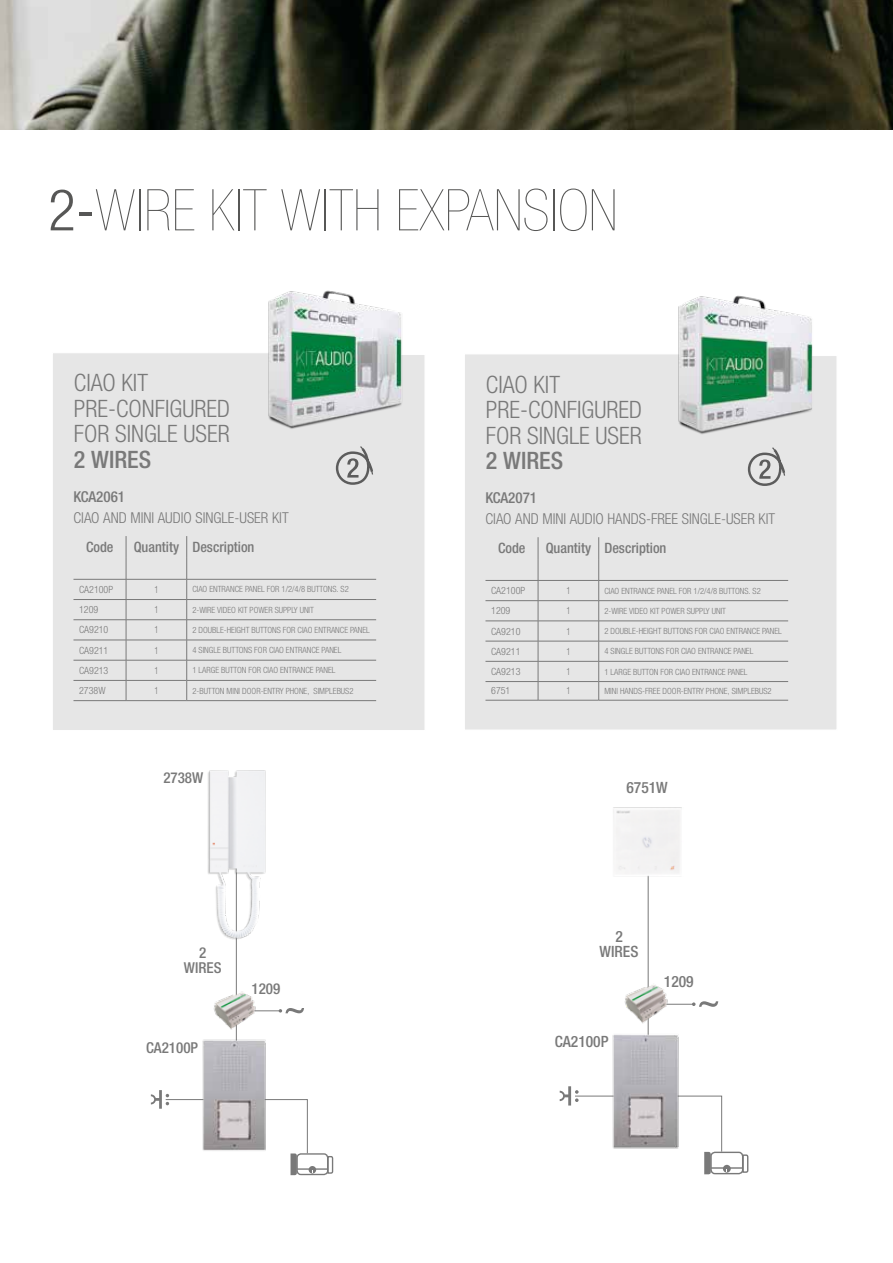
<style>
.page{position:relative;width:893px;height:1263px;background:#fff}
.page>*{position:absolute;margin:0;border:0;box-sizing:border-box;transform-origin:0 0}
.t1{font:200 condensed 57.6px "Helvetica Neue LTW1 G";color:#575756}
.t2{font:300 condensed 24px/25.5px "Helvetica Neue LTW1 G";color:#797979}
.t3{font:500 condensed 24px "Helvetica Neue LTW1 G";color:#797979}
.t4{font:500 condensed 15.6px/15.5px "Helvetica Neue LTW1 G";color:#797979;text-align:center}
.t5{font:300 condensed 15px "Helvetica Neue LTW1 G";color:#797979}
.t6{font:500 condensed 15px/14.9px "Helvetica Neue LTW1 G";color:#797979;text-align:center}
.t7{font:500 condensed 14.25px "Helvetica Neue LTW1 G";color:#797979}
.t8{font:300 condensed 10.05px "Helvetica Neue LTW1 G";color:#797979}
.t9{font:300 condensed 10.05px "Helvetica Neue LTW1 G";color:#797979;scale:.85 1}
.t10{font:300 condensed 8.55px "Helvetica Neue LTW1 G";color:#797979}
.s1{font-weight:300}
</style>
<div class="page">
<img style="left:0;top:0;width:893px;height:130px">
<div style="left:53px;top:353px;width:372px;height:377px;background:#e6e6e6"></div>
<div style="left:465px;top:354px;width:372px;height:376px;background:#e6e6e6"></div>
<hr style="left:73px;top:579px;width:53px;height:1px;background:#797979">
<hr style="left:126px;top:579px;width:61px;height:1px;background:#797979">
<hr style="left:187px;top:579px;width:189px;height:1px;background:#797979">
<hr style="left:73px;top:599px;width:53px;height:1px;background:#797979">
<hr style="left:126px;top:599px;width:61px;height:1px;background:#797979">
<hr style="left:187px;top:599px;width:189px;height:1px;background:#797979">
<hr style="left:73px;top:619px;width:53px;height:1px;background:#797979">
<hr style="left:126px;top:619px;width:61px;height:1px;background:#797979">
<hr style="left:187px;top:619px;width:189px;height:1px;background:#797979">
<hr style="left:73px;top:640px;width:53px;height:1px;background:#797979">
<hr style="left:126px;top:640px;width:61px;height:1px;background:#797979">
<hr style="left:187px;top:640px;width:189px;height:1px;background:#797979">
<hr style="left:73px;top:660px;width:53px;height:1px;background:#797979">
<hr style="left:126px;top:660px;width:61px;height:1px;background:#797979">
<hr style="left:187px;top:660px;width:189px;height:1px;background:#797979">
<svg style="left:126px;top:536px;width:1px;height:164px"></svg>
<svg style="left:186px;top:536px;width:1px;height:164px"></svg>
<hr style="left:73px;top:700px;width:53px;height:1px;background:#797979">
<hr style="left:126px;top:700px;width:61px;height:1px;background:#797979">
<hr style="left:187px;top:700px;width:189px;height:1px;background:#797979">
<hr style="left:73px;top:680px;width:53px;height:1px;background:#797979">
<hr style="left:126px;top:680px;width:61px;height:1px;background:#797979">
<hr style="left:187px;top:680px;width:189px;height:1px;background:#797979">
<hr style="left:485px;top:580px;width:53px;height:1px;background:#797979">
<hr style="left:538px;top:580px;width:61px;height:1px;background:#797979">
<hr style="left:599px;top:580px;width:189px;height:1px;background:#797979">
<hr style="left:485px;top:600px;width:53px;height:1px;background:#797979">
<hr style="left:538px;top:600px;width:61px;height:1px;background:#797979">
<hr style="left:599px;top:600px;width:189px;height:1px;background:#797979">
<hr style="left:485px;top:621px;width:53px;height:1px;background:#797979">
<hr style="left:538px;top:621px;width:61px;height:1px;background:#797979">
<hr style="left:599px;top:621px;width:189px;height:1px;background:#797979">
<hr style="left:485px;top:641px;width:53px;height:1px;background:#797979">
<hr style="left:538px;top:641px;width:61px;height:1px;background:#797979">
<hr style="left:599px;top:641px;width:189px;height:1px;background:#797979">
<hr style="left:485px;top:661px;width:53px;height:1px;background:#797979">
<hr style="left:538px;top:661px;width:61px;height:1px;background:#797979">
<hr style="left:599px;top:661px;width:189px;height:1px;background:#797979">
<svg style="left:538px;top:537px;width:1px;height:163px"></svg>
<svg style="left:598px;top:537px;width:1px;height:163px"></svg>
<hr style="left:485px;top:700px;width:53px;height:1px;background:#797979">
<hr style="left:538px;top:700px;width:61px;height:1px;background:#797979">
<hr style="left:599px;top:700px;width:189px;height:1px;background:#797979">
<hr style="left:485px;top:681px;width:53px;height:1px;background:#797979">
<hr style="left:538px;top:681px;width:61px;height:1px;background:#797979">
<hr style="left:599px;top:681px;width:189px;height:1px;background:#797979">
<img style="left:226px;top:290px;width:250px;height:163px">
<svg style="left:335px;top:445px;width:40px;height:41px;background:#c3c3c3"></svg>
<img style="left:636px;top:295px;width:201px;height:193px">
<hr style="left:236px;top:867px;width:1px;height:232px;background:#797979">
<hr style="left:237px;top:1010px;width:44px;height:1px;background:#797979">
<img style="left:202px;top:1036px;width:64px;height:54px">
<img style="left:213px;top:983px;width:45px;height:53px">
<svg style="left:279px;top:1008px;width:25px;height:5px"></svg>
<hr style="left:297px;top:1168px;width:31px;height:2px;background:#797979">
<div style="left:296px;top:1153px;width:32px;height:22px;border:1px solid #797979;border-radius:4px"></div>
<svg style="left:327px;top:1155px;width:7px;height:19px"></svg>
<div style="left:309px;top:1166px;width:7px;height:7px;background:#797979;border-radius:50%"></div>
<svg style="left:151px;top:1090px;width:162px;height:85px"></svg>
<img style="left:207px;top:770px;width:59px;height:170px">
<hr style="left:648px;top:856px;width:1px;height:239px;background:#797979">
<hr style="left:649px;top:1004px;width:46px;height:1px;background:#797979">
<img style="left:612px;top:1031px;width:67px;height:55px">
<img style="left:624px;top:975px;width:47px;height:56px">
<svg style="left:692px;top:1001px;width:26px;height:6px"></svg>
<hr style="left:711px;top:1167px;width:32px;height:2px;background:#797979">
<div style="left:710px;top:1152px;width:33px;height:22px;border:1px solid #797979;border-radius:4px"></div>
<svg style="left:742px;top:1154px;width:7px;height:19px"></svg>
<div style="left:723px;top:1165px;width:8px;height:8px;background:#797979;border-radius:50%"></div>
<svg style="left:560px;top:1086px;width:167px;height:88px"></svg>
<div style="left:613px;top:807px;width:69px;height:70px;background:#f3f2f2"></div>
<h1 class="t1" style="left:48px;top:177px;width:571px"><span class="s1">2-</span>WIRE KIT WITH EXPANSION</h1>
<h2 class="t2" style="left:74px;top:370px;width:157px">CIAO KIT<br>PRE-CONFIGURED<br>FOR SINGLE USER</h2>
<h2 class="t3" style="left:74px;top:445px;width:79px">2 WIRES</h2>
<h3 class="t6" style="left:73px;top:489px;width:53px">KCA2061</h3>
<h3 class="t5" style="left:73px;top:509px;width:217px">CIAO AND MINI AUDIO SINGLE-USER KIT</h3>
<h3 class="t7" style="left:86px;top:538px;width:29px">Code</h3>
<h3 class="t7" style="left:134px;top:538px;width:122px">Quantity Description</h3>
<p class="t8" style="left:79px;top:583px;width:36px">CA2100P</p>
<p class="t9" style="left:154px;top:583px;width:6px">1</p>
<p class="t10" style="left:192px;top:584px;width:158px">CIAO ENTRANCE PANEL FOR 1/2/4/8 BUTTONS. S2</p>
<p class="t8" style="left:79px;top:604px;width:21px">1209</p>
<p class="t9" style="left:154px;top:604px;width:6px">1</p>
<p class="t10" style="left:192px;top:605px;width:123px">2-WIRE VIDEO KIT POWER SUPPLY UNIT</p>
<p class="t8" style="left:79px;top:624px;width:31px">CA9210</p>
<p class="t9" style="left:154px;top:624px;width:6px">1</p>
<p class="t10" style="left:192px;top:625px;width:179px">2 DOUBLE-HEIGHT BUTTONS FOR CIAO ENTRANCE PANEL</p>
<p class="t8" style="left:79px;top:644px;width:31px">CA9211</p>
<p class="t9" style="left:154px;top:644px;width:6px">1</p>
<p class="t10" style="left:192px;top:645px;width:150px">4 SINGLE BUTTONS FOR CIAO ENTRANCE PANEL</p>
<p class="t8" style="left:79px;top:664px;width:31px">CA9213</p>
<p class="t9" style="left:154px;top:664px;width:6px">1</p>
<p class="t10" style="left:192px;top:665px;width:145px">1 LARGE BUTTON FOR CIAO ENTRANCE PANEL</p>
<p class="t8" style="left:79px;top:685px;width:28px">2738W</p>
<p class="t9" style="left:154px;top:685px;width:6px">1</p>
<p class="t10" style="left:192px;top:685px;width:163px">2-BUTTON MINI DOOR-ENTRY PHONE, SIMPLEBUS2</p>
<h3 class="t6" style="left:163px;top:770px;width:41px">2738W</h3>
<h3 class="t6" style="left:184px;top:945px;width:39px">2<br>WIRES</h3>
<h3 class="t6" style="left:146px;top:1040px;width:53px">CA2100P</h3>
<h3 class="t6" style="left:252px;top:981px;width:30px">1209</h3>
<h2 class="t2" style="left:486px;top:371px;width:157px">CIAO KIT<br>PRE-CONFIGURED<br>FOR SINGLE USER</h2>
<h2 class="t3" style="left:486px;top:446px;width:79px">2 WIRES</h2>
<h3 class="t6" style="left:485px;top:490px;width:53px">KCA2071</h3>
<h3 class="t5" style="left:485px;top:510px;width:291px">CIAO AND MINI AUDIO HANDS-FREE SINGLE-USER KIT</h3>
<h3 class="t7" style="left:498px;top:539px;width:29px">Code</h3>
<h3 class="t7" style="left:546px;top:539px;width:122px">Quantity Description</h3>
<p class="t8" style="left:491px;top:585px;width:36px">CA2100P</p>
<p class="t9" style="left:566px;top:585px;width:6px">1</p>
<p class="t10" style="left:604px;top:586px;width:158px">CIAO ENTRANCE PANEL FOR 1/2/4/8 BUTTONS. S2</p>
<p class="t8" style="left:491px;top:605px;width:21px">1209</p>
<p class="t9" style="left:566px;top:605px;width:6px">1</p>
<p class="t10" style="left:604px;top:606px;width:123px">2-WIRE VIDEO KIT POWER SUPPLY UNIT</p>
<p class="t8" style="left:491px;top:625px;width:31px">CA9210</p>
<p class="t9" style="left:566px;top:625px;width:6px">1</p>
<p class="t10" style="left:604px;top:626px;width:179px">2 DOUBLE-HEIGHT BUTTONS FOR CIAO ENTRANCE PANEL</p>
<p class="t8" style="left:491px;top:645px;width:31px">CA9211</p>
<p class="t9" style="left:566px;top:645px;width:6px">1</p>
<p class="t10" style="left:604px;top:646px;width:150px">4 SINGLE BUTTONS FOR CIAO ENTRANCE PANEL</p>
<p class="t8" style="left:491px;top:666px;width:31px">CA9213</p>
<p class="t9" style="left:566px;top:666px;width:6px">1</p>
<p class="t10" style="left:604px;top:666px;width:145px">1 LARGE BUTTON FOR CIAO ENTRANCE PANEL</p>
<p class="t8" style="left:491px;top:685px;width:21px">6751</p>
<p class="t9" style="left:566px;top:685px;width:6px">1</p>
<p class="t10" style="left:604px;top:686px;width:169px">MINI HANDS-FREE DOOR-ENTRY PHONE, SIMPLEBUS2</p>
<h3 class="t4" style="left:626px;top:779px;width:43px">6751W</h3>
<h3 class="t4" style="left:600px;top:928px;width:40px">2<br>WIRES</h3>
<h3 class="t4" style="left:555px;top:1034px;width:55px">CA2100P</h3>
<h3 class="t4" style="left:664px;top:973px;width:31px">1209</h3>
</div>
